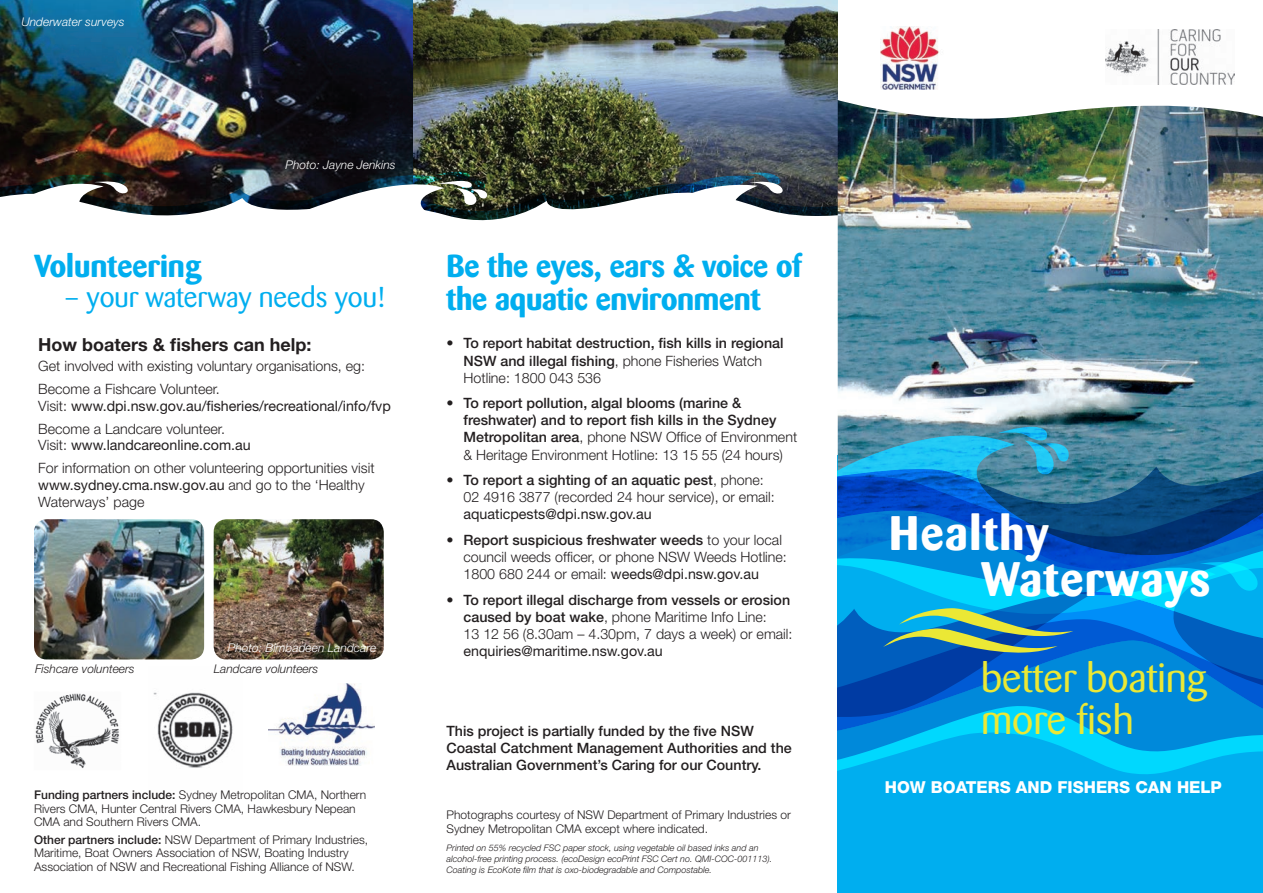
<style>
.page{position:relative;width:1263px;height:893px;background:#fff}
.page>*{position:absolute;margin:0;border:0;box-sizing:border-box;transform-origin:0 0}
.t1{font:700 48px/46.2px "Barmeno";letter-spacing:.03em;color:#fff}
.t2{font:40.5px "Barmeno";color:#ebe835}
.t3{font:700 31.5px/33px "Barmeno";letter-spacing:-.01em;color:#00aeef}
.t4{font:28.5px "Barmeno";color:#00aeef}
.t5{font:700 18px "Helvetica Neue";color:#231f20}
.t6{font:800 16.5px "Helvetica Neue";color:#fff}
.t7{font:300 14.25px/17.1px "Helvetica Neue";color:#231f20}
.t8{font:500 14.25px/17.1px "Helvetica Neue";color:#231f20}
.t9{font:14.25px/22.8px "Helvetica Neue";color:#231f20}
.t10{font:300 12px/13.5px "Helvetica Neue";color:#231f20}
.t11{font:italic 300 12px "Helvetica Neue";color:#fff}
.t12{font:italic 300 12px "Helvetica Neue";color:#231f20}
.t13{font:italic 300 9px/10.8px "Helvetica Neue";color:#231f20}
.s1{font-weight:300}
.s2{font-weight:400}
.s3{font-weight:500}
</style>
<div class="page">
<img style="left:412px;top:0;width:425px;height:175px">
<img style="left:0;top:0;width:412px;height:175px">
<img style="left:0;top:175px;width:838px;height:4px">
<img style="left:0;top:179px;width:838px;height:98px">
<svg style="left:0;top:199px;width:838px;height:74px"></svg>
<svg style="left:92px;top:172px;width:37px;height:22px"></svg>
<svg style="left:747px;top:173px;width:37px;height:21px"></svg>
<svg style="left:435px;top:172px;width:53px;height:34px"></svg>
<div style="left:838px;top:455px;width:425px;height:438px;background:#00aeef"></div>
<img style="left:838px;top:100px;width:425px;height:333px">
<svg style="left:837px;top:433px;width:426px;height:33px;background:#4298b5"></svg>
<svg style="left:837px;top:466px;width:426px;height:102px;background:#0c61ad"></svg>
<svg style="left:998px;top:427px;width:71px;height:47px;background:#3d99b8"></svg>
<svg style="left:837px;top:568px;width:421px;height:221px"></svg>
<svg style="left:837px;top:609px;width:426px;height:160px;background:#0089da"></svg>
<svg style="left:1200px;top:562px;width:57px;height:29px"></svg>
<img style="left:880px;top:26px;width:59px;height:63px">
<img style="left:1105px;top:30px;width:129px;height:54px">
<img style="left:153px;top:692px;width:80px;height:76px">
<img style="left:268px;top:683px;width:106px;height:83px">
<img style="left:35px;top:693px;width:84px;height:76px">
<svg style="left:883px;top:608px;width:190px;height:46px"></svg>
<img style="left:34px;top:519px;width:170px;height:140px">
<img style="left:214px;top:519px;width:170px;height:140px">
<p class="t11" style="left:21px;top:15px;width:105px">Underwater surveys</p>
<p class="t11" style="left:286px;top:157px;width:112px">Photo: Jayne Jenkins</p>
<h3 class="t3" style="left:34px;top:249px;width:169px">Volunteering</h3>
<h3 class="t4" style="left:64px;top:281px;width:323px">– your waterway needs you!</h3>
<p class="t5" style="left:38px;top:333px;width:275px">How boaters &amp; fishers can help:</p>
<p class="t7" style="left:38px;top:355px;width:328px;line-height:22.8px">Get involved with existing voluntary organisations, eg:<br>Become a Fishcare Volunteer.</p>
<p class="t9" style="left:38px;top:394px;width:354px"><span class="s1">Visit:</span> www.dpi.nsw.gov.au/fisheries/recreational/info/fvp<br><span class="s1">Become a Landcare volunteer.</span></p>
<p class="t7" style="left:38px;top:433px;width:338px;line-height:22.8px">Visit: <span class="s2">www.landcareonline.com.au<br></span>For information on other volunteering opportunities visit</p>
<p class="t7" style="left:38px;top:476px;width:328px"><span class="s2">www.sydney.cma.nsw.gov.au</span> and go to the ‘Healthy<br>Waterways’ page</p>
<p class="t11" style="left:228px;top:640px;width:150px">Photo: Bimbadeen Landcare</p>
<p class="t12" style="left:35px;top:661px;width:101px">Fishcare volunteers</p>
<p class="t12" style="left:214px;top:661px;width:106px">Landcare volunteers</p>
<p class="t10" style="left:34px;top:788px;width:334px"><span class="s3">Funding partners include:</span> Sydney Metropolitan CMA, Northern<br>Rivers CMA, Hunter Central Rivers CMA, Hawkesbury Nepean<br>CMA and Southern Rivers CMA.</p>
<p class="t10" style="left:34px;top:832px;width:336px"><span class="s3">Other partners include:</span> NSW Department of Primary Industries,<br>Maritime, Boat Owners Association of NSW, Boating Industry<br>Association of NSW and Recreational Fishing Alliance of NSW.</p>
<h3 class="t3" style="left:446px;top:249px;width:357px">Be the eyes, ears &amp; voice of the aquatic environment</h3>
<p class="t8" style="left:463px;top:335px;width:321px;text-indent:-17px">• To report habitat destruction, fish kills in regional<br>NSW and illegal fishing<span class="s1">, phone Fisheries Watch<br>Hotline: 1800 043 536</span></p>
<p class="t8" style="left:463px;top:394px;width:335px;text-indent:-17px">• To report pollution, algal blooms (marine &amp; freshwater) and to report fish kills in the Sydney Metropolitan area<span class="s1">, phone NSW Office of Environment &amp; Heritage Environment Hotline: 13 15 55 (24 hours)</span></p>
<p class="t7" style="left:463px;top:471px;width:313px;text-indent:-17px"><span class="s3">• To report a sighting of an aquatic pest</span>, phone:<br>02 4916 3877 (recorded 24 hour service), or email:</p>
<p class="t9" style="left:463px;top:503px;width:190px">aquaticpests@dpi.nsw.gov.au</p>
<p class="t7" style="left:463px;top:531px;width:325px;text-indent:-17px"><span class="s3">• Report suspicious freshwater weeds</span> to your local council weeds officer, or phone NSW Weeds Hotline:<br>1800 680 244 or email: <span class="s2">weeds@dpi.nsw.gov.au</span></p>
<p class="t7" style="left:463px;top:591px;width:330px;text-indent:-17px"><span class="s3">• To report illegal discharge from vessels or erosion caused by boat wake</span>, phone Maritime Info Line:<br>13 12 56 (8.30am – 4.30pm, 7 days a week) or email:</p>
<p class="t9" style="left:463px;top:639px;width:201px">enquiries@maritime.nsw.gov.au</p>
<p class="t8" style="left:446px;top:722px;width:347px">This project is partially funded by the five NSW<br>Coastal Catchment Management Authorities and the<br>Australian Government’s Caring for our Country.</p>
<p class="t10" style="left:446px;top:807px;width:346px;line-height:14.4px">Photographs courtesy of NSW Department of Primary Industries or<br>Sydney Metropolitan CMA except where indicated.</p>
<p class="t13" style="left:446px;top:842px;width:327px">Printed on 55% recycled FSC paper stock, using vegetable oil based inks and an alcohol-free printing process. (ecoDesign ecoPrint FSC Cert no. QMI-COC-001113).<br>Coating is EcoKote film that is oxo-biodegradable and Compostable.</p>
<h1 class="t1" style="left:981px;top:510px;width:231px;text-indent:-92px">Healthy<br>Waterways</h1>
<h2 class="t2" style="left:981px;top:654px;width:227px">better boating</h2>
<h2 class="t2" style="left:981px;top:697px;width:154px">more fish</h2>
<p class="t6" style="left:885px;top:777px;width:339px">HOW BOATERS AND FISHERS CAN HELP</p>
</div>
